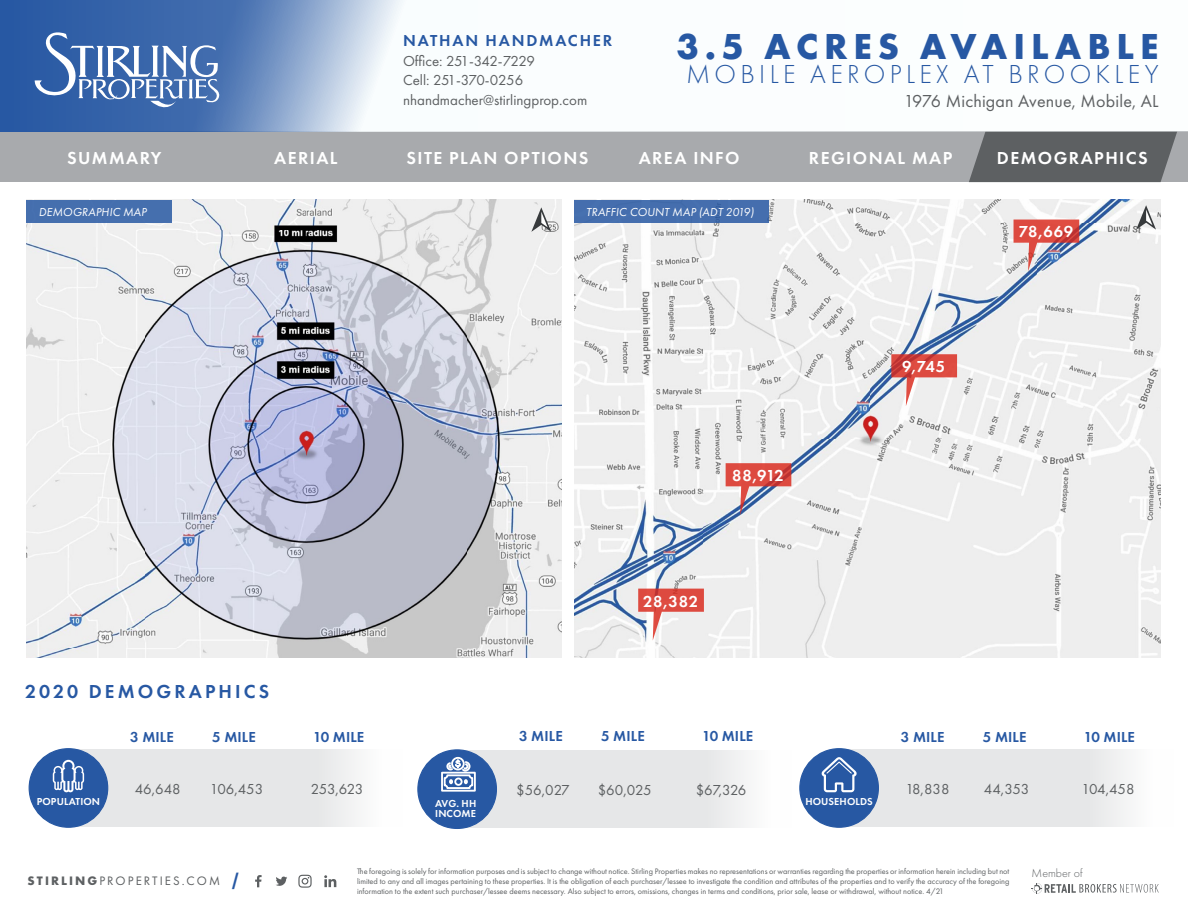
<style>
.page{position:relative;width:1188px;height:918px;background:#fff}
.page>*{position:absolute;margin:0;border:0;box-sizing:border-box;transform-origin:0 0}
.t1{font:700 37.5px "Futura PT";letter-spacing:.16em;color:#2758a3}
.t2{font:300 27px "Futura PT";letter-spacing:.16em;color:#2758a3}
.t3{font:600 19.5px "Futura PT";letter-spacing:.16em;color:#2758a3}
.t4{font:600 18px "Futura PT";letter-spacing:.08em;color:#fff}
.t5{font:18px "Futura PT";letter-spacing:.01em;color:#5d6062}
.t6{font:600 16.5px "Futura PT";letter-spacing:.05em;color:#fff}
.t7{font:600 16.5px "Futura PT";letter-spacing:.11em;color:#2758a3}
.t8{font:15px/19.5px "Futura PT";color:#5d6062}
.t9{font:600 15px "Futura PT";letter-spacing:.01em;color:#2758a3}
.t10{font:12.75px "Futura PT";letter-spacing:.16em;color:#5d6062}
.t11{font:italic 12px "Futura PT";letter-spacing:.01em;color:#fff}
.t12{font:300 12px "Futura PT";color:#5d6062}
.t13{font:600 10.5px/10.5px "Futura PT";letter-spacing:.01em;color:#fff}
.t14{font:8.25px/9.8px "Futura PT";color:#5d6062;text-align:justify}
.s1{font-weight:700}
.s2{font-weight:700;font-style:italic;font-size:16.5px;color:#2758a3}
</style>
<div class="page">
<img style="left:27px;top:200px;width:535px;height:458px">
<img style="left:574px;top:200px;width:587px;height:458px">
<svg style="left:891px;top:354px;width:66px;height:52px;background:#e09c99"></svg>
<div style="left:27px;top:200px;width:145px;height:22px;background:#456fae"></div>
<div style="left:574px;top:200px;width:194px;height:23px;background:#456eae"></div>
<div style="left:79px;top:749px;width:278px;height:78px;background:#e6e7e8"></div>
<div style="left:29px;top:749px;width:79px;height:78px;background:#2758a3;border-radius:50%"></div>
<div style="left:29px;top:748px;width:79px;height:80px;border:1px solid #2758a3;border-radius:50%"></div>
<svg style="left:53px;top:760px;width:31px;height:32px"></svg>
<div style="left:468px;top:750px;width:278px;height:78px;background:#e6e7e8"></div>
<div style="left:418px;top:750px;width:78px;height:78px;background:#2758a3;border-radius:50%"></div>
<div style="left:417px;top:749px;width:80px;height:80px;border:1px solid #2758a3;border-radius:50%"></div>
<svg style="left:441px;top:756px;width:35px;height:36px"></svg>
<div style="left:850px;top:749px;width:278px;height:78px;background:#e6e7e8"></div>
<div style="left:800px;top:749px;width:78px;height:78px;background:#2758a3;border-radius:50%"></div>
<div style="left:799px;top:748px;width:80px;height:80px;border:1px solid #2758a3;border-radius:50%"></div>
<svg style="left:821px;top:757px;width:36px;height:35px"></svg>
<svg style="left:531px;top:207px;width:20px;height:25px"></svg>
<svg style="left:1136px;top:205px;width:20px;height:25px"></svg>
<svg style="left:1014px;top:220px;width:65px;height:51px;background:#c9898d"></svg>
<svg style="left:726px;top:463px;width:65px;height:52px;background:#d39193"></svg>
<svg style="left:638px;top:589px;width:66px;height:52px;background:#e39f9b"></svg>
<div style="left:0;top:132px;width:1188px;height:50px;background:#a8aaad"></div>
<svg style="left:969px;top:132px;width:208px;height:50px;background:#626567"></svg>
<svg style="left:0;top:0;width:1188px;height:132px"></svg>
<svg style="left:35px;top:31px;width:186px;height:84px;background:#5e82ba"></svg>
<svg style="left:255px;top:875px;width:7px;height:12px"></svg>
<svg style="left:276px;top:876px;width:11px;height:10px"></svg>
<svg style="left:298px;top:875px;width:14px;height:13px"></svg>
<svg style="left:324px;top:875px;width:12px;height:12px"></svg>
<svg style="left:1031px;top:883px;width:128px;height:11px"></svg>
<h3 class="t7" style="left:403px;top:30px;width:211px">NATHAN HANDMACHER</h3>
<h3 class="t8" style="left:403px;top:51px;width:186px">Office: 251-342-7229<br>Cell: 251-370-0256 nhandmacher@stirlingprop.com</h3>
<h1 class="t1" style="left:677px;top:22px;width:484px">3.5 ACRES AVAILABLE</h1>
<h2 class="t2" style="left:686px;top:58px;width:474px">MOBILE AEROPLEX AT BROOKLEY</h2>
<h3 class="t5" style="left:904px;top:90px;width:257px">1976 Michigan Avenue, Mobile, AL</h3>
<h3 class="t4" style="left:67px;top:146px;width:96px">SUMMARY</h3>
<h3 class="t4" style="left:274px;top:146px;width:65px">AERIAL</h3>
<h3 class="t4" style="left:406px;top:146px;width:184px">SITE PLAN OPTIONS</h3>
<h3 class="t4" style="left:639px;top:146px;width:102px">AREA INFO</h3>
<h3 class="t4" style="left:809px;top:146px;width:145px">REGIONAL MAP</h3>
<h3 class="t4" style="left:997px;top:146px;width:152px">DEMOGRAPHICS</h3>
<h3 class="t11" style="left:39px;top:205px;width:109px">DEMOGRAPHIC MAP</h3>
<h3 class="t11" style="left:586px;top:205px;width:169px">TRAFFIC COUNT MAP (ADT 2019)</h3>
<h3 class="t6" style="left:1019px;top:222px;width:56px">78,669</h3>
<h3 class="t6" style="left:902px;top:356px;width:45px">9,745</h3>
<h3 class="t6" style="left:732px;top:465px;width:53px">88,912</h3>
<h3 class="t6" style="left:643px;top:591px;width:57px">28,382</h3>
<h3 class="t3" style="left:25px;top:679px;width:246px">2020 DEMOGRAPHICS</h3>
<h3 class="t9" style="left:130px;top:727px;width:45px">3 MILE</h3>
<h3 class="t9" style="left:212px;top:727px;width:45px">5 MILE</h3>
<h3 class="t9" style="left:313px;top:727px;width:53px">10 MILE</h3>
<h3 class="t9" style="left:519px;top:726px;width:45px">3 MILE</h3>
<h3 class="t9" style="left:601px;top:726px;width:45px">5 MILE</h3>
<h3 class="t9" style="left:702px;top:726px;width:53px">10 MILE</h3>
<h3 class="t9" style="left:901px;top:727px;width:45px">3 MILE</h3>
<h3 class="t9" style="left:983px;top:727px;width:45px">5 MILE</h3>
<h3 class="t9" style="left:1084px;top:727px;width:53px">10 MILE</h3>
<p class="t13" style="left:37px;top:797px;width:65px">POPULATION</p>
<h3 class="t8" style="left:135px;top:779px;width:48px">46,648</h3>
<h3 class="t8" style="left:210px;top:779px;width:55px">106,453</h3>
<h3 class="t8" style="left:311px;top:779px;width:54px">253,623</h3>
<p class="t13" style="left:435px;top:798px;width:43px">AVG. HH<br>INCOME</p>
<h3 class="t8" style="left:516px;top:780px;width:55px">$56,027</h3>
<h3 class="t8" style="left:598px;top:780px;width:55px">$60,025</h3>
<h3 class="t8" style="left:696px;top:780px;width:52px">$67,326</h3>
<p class="t13" style="left:805px;top:797px;width:69px">HOUSEHOLDS</p>
<h3 class="t8" style="left:905px;top:779px;width:46px">18,838</h3>
<h3 class="t8" style="left:984px;top:779px;width:47px">44,353</h3>
<h3 class="t8" style="left:1081px;top:779px;width:55px">104,458</h3>
<h3 class="t10" style="left:28px;top:873px;width:218px"><span class="s1">STIRLING</span>PROPERTIES.COM <span class="s2">|</span></h3>
<p class="t14" style="left:357px;top:867px;width:654px">The foregoing is solely for information purposes and is subject to change without notice. Stirling Properties makes no representations or warranties regarding the properties or information herein including but not limited to any and all images pertaining to these properties. It is the obligation of each purchaser/lessee to investigate the condition and attributes of the properties and to verify the accuracy of the foregoing information to the extent such purchaser/lessee deems necessary. Also subject to errors, omissions, changes in terms and conditions, prior sale, lease or withdrawal, without notice. 4/21</p>
<h3 class="t12" style="left:1032px;top:866px;width:53px">Member of</h3>
</div>
